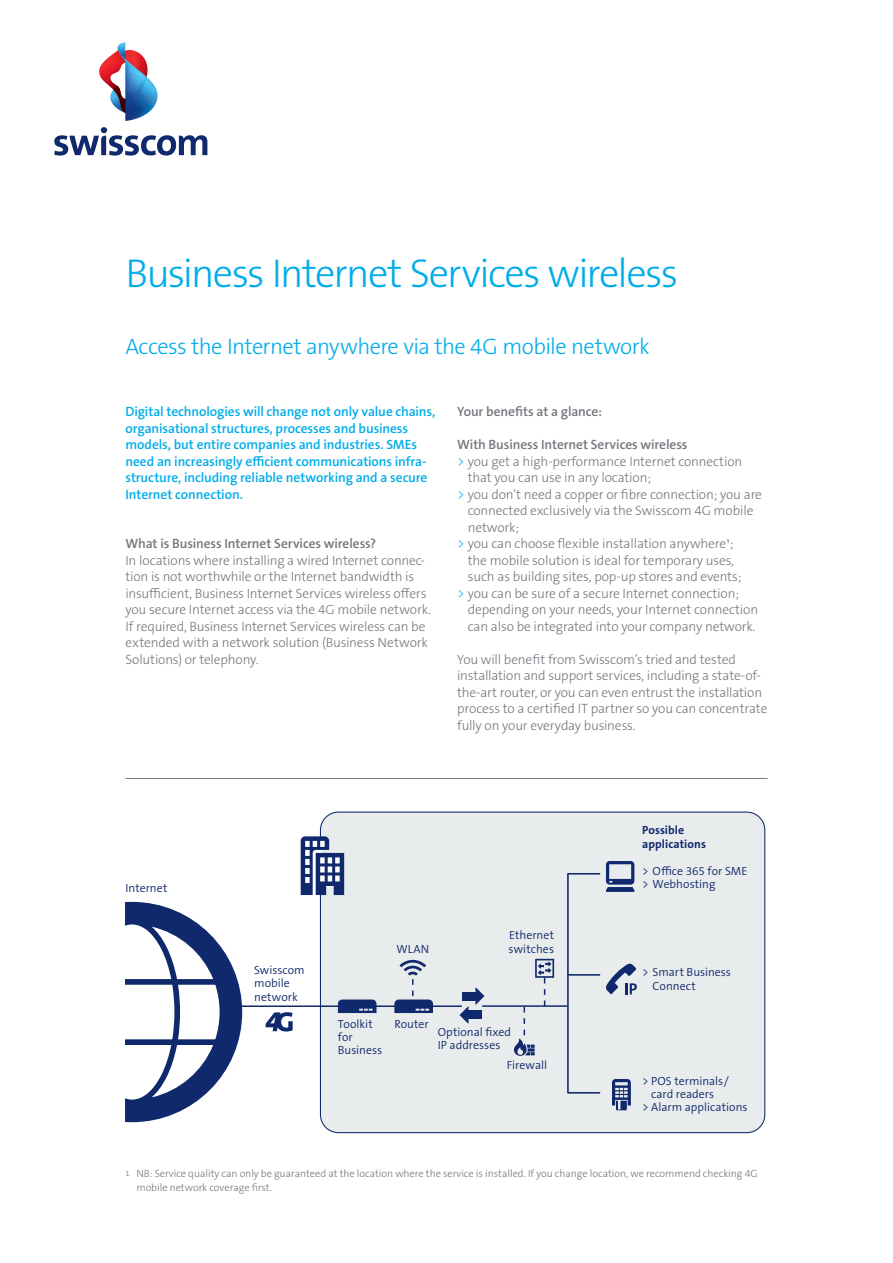
<style>
.page{position:relative;width:893px;height:1263px;background:#fff}
.page>*{position:absolute;margin:0;border:0;box-sizing:border-box;transform-origin:0 0}
.Headline{font:300 40.5px "The Sans B W3";letter-spacing:-.04em;color:#00ade9}
.Subhead{font:300 22.5px "The Sans B W3";letter-spacing:-.025em;color:#00ade9}
.Copy{font:300 13.5px/16.5px "The Sans B W3";letter-spacing:-.01em;color:#75777e}
.Lead{font:600 13.5px/16.5px "The Sans B W6";letter-spacing:-.01em;color:#00ade9}
.Copy_Head_MidGrey{font:600 13.5px "The Sans B W6";letter-spacing:-.005em;color:#75777e}
.Beschriftung_Grafik{font:300 11.85px/13.5px "The Sans B W4";letter-spacing:.005em;color:#10296c}
.Beschriftung_Grafik-2{font:700 11.85px/13.5px "The Sans B W7";letter-spacing:.01em;color:#10296c}
.Table_Head{font:300 10.5px/13.5px "The Sans B W3";letter-spacing:-.005em;color:#75777e}
.s1{color:#00ade9}
.s2{font-size:7.8px}
</style>
<div class="page">
<svg style="left:54px;top:127px;width:153px;height:29px"></svg>
<svg style="left:99px;top:43px;width:59px;height:78px"></svg>
<hr style="left:125px;top:778px;width:642px;height:1px;background:#75777e">
<div style="left:320px;top:812px;width:445px;height:321px;background:#e9ecec;border-radius:18px"></div>
<svg style="left:301px;top:836px;width:43px;height:59px"></svg>
<svg style="left:567px;top:861px;width:70px;height:249px"></svg>
<svg style="left:125px;top:902px;width:117px;height:220px"></svg>
<svg style="left:265px;top:1012px;width:28px;height:19px"></svg>
<hr style="left:239px;top:1005px;width:223px;height:2px;background:#10296c">
<hr style="left:482px;top:1005px;width:85px;height:2px;background:#10296c">
<svg style="left:514px;top:959px;width:40px;height:97px"></svg>
<svg style="left:394px;top:960px;width:39px;height:53px"></svg>
<svg style="left:338px;top:999px;width:38px;height:14px"></svg>
<svg style="left:459px;top:987px;width:25px;height:36px"></svg>
<div style="left:465px;top:1010px;width:17px;height:9px;background:#10296c"></div>
<p class="Headline" style="left:125px;top:247px;width:554px">Business Internet Services wireless</p>
<p class="Subhead" style="left:125px;top:332px;width:526px">Access the Internet anywhere via the 4G mobile network</p>
<p class="Lead" style="left:125px;top:403px;width:311px">Digital technologies will change not only value chains, organisational structures, processes and business models, but entire companies and industries. SMEs need an increasingly efficient communications infra&shy;structure, including reliable networking and a secure Internet connection.</p>
<p class="Copy_Head_MidGrey" style="left:125px;top:535px;width:252px">What is Business Internet Services wireless?</p>
<p class="Copy" style="left:125px;top:552px;width:307px">In locations where installing a wired Internet connec&shy;tion is not worthwhile or the Internet bandwidth is insufficient, Business Internet Services wireless offers you secure Internet access via the 4G mobile network.<br>If required, Business Internet Services wireless can be extended with a network solution (Business Network Solutions) or telephony.</p>
<p class="Copy_Head_MidGrey" style="left:457px;top:403px;width:146px">Your benefits at a glance:</p>
<p class="Copy_Head_MidGrey" style="left:457px;top:436px;width:232px">With Business Internet Services wireless</p>
<p class="Copy" style="left:468px;top:453px;width:276px;text-indent:-11px"><span class="s1">&gt;</span> you get a high-performance Internet connection that you can use in any location;</p>
<p class="Copy" style="left:468px;top:486px;width:296px;text-indent:-11px"><span class="s1">&gt;</span> you don’t need a copper or fibre connection; you are connected exclusively via the Swisscom 4G mobile network;</p>
<p class="Copy" style="left:468px;top:535px;width:275px;text-indent:-11px"><span class="s1">&gt;</span> you can choose flexible installation anywhere¹; the mobile solution is ideal for temporary uses, such as building sites, pop-up stores and events;</p>
<p class="Copy" style="left:468px;top:585px;width:292px;text-indent:-11px"><span class="s1">&gt;</span> you can be sure of a secure Internet connection; depending on your needs, your Internet connection can also be integrated into your company network.</p>
<p class="Copy" style="left:457px;top:651px;width:312px">You will benefit from Swisscom’s tried and tested installation and support services, including a state-of&shy;the-art router, or you can even entrust the installation process to a certified IT partner so you can concentrate fully on your everyday business.</p>
<p class="Beschriftung_Grafik" style="left:125px;top:881px;width:43px">Internet</p>
<p class="Beschriftung_Grafik" style="left:254px;top:963px;width:52px">Swisscom mobile network</p>
<p class="Beschriftung_Grafik" style="left:396px;top:942px;width:34px">WLAN</p>
<p class="Beschriftung_Grafik" style="left:509px;top:928px;width:46px">Ethernet</p>
<p class="Beschriftung_Grafik" style="left:509px;top:942px;width:47px">switches</p>
<p class="Beschriftung_Grafik-2" style="left:642px;top:823px;width:65px">Possible applications</p>
<p class="Beschriftung_Grafik" style="left:642px;top:864px;width:107px">&gt; Office 365 for SME</p>
<p class="Beschriftung_Grafik" style="left:642px;top:877px;width:75px">&gt; Webhosting</p>
<p class="Beschriftung_Grafik" style="left:653px;top:966px;width:80px;text-indent:-10px">&gt; Smart Business<br>Connect</p>
<p class="Beschriftung_Grafik" style="left:338px;top:1017px;width:46px">Toolkit for<br>Business</p>
<p class="Beschriftung_Grafik" style="left:394px;top:1017px;width:36px">Router</p>
<p class="Beschriftung_Grafik" style="left:438px;top:1025px;width:75px">Optional fixed<br>IP addresses</p>
<p class="Beschriftung_Grafik" style="left:507px;top:1058px;width:42px">Firewall</p>
<p class="Beschriftung_Grafik" style="left:642px;top:1074px;width:88px;text-align:center">&gt; POS terminals/ card readers</p>
<p class="Beschriftung_Grafik" style="left:642px;top:1101px;width:107px">&gt; Alarm applications</p>
<p class="Table_Head" style="left:136px;top:1167px;width:623px;text-indent:-11px"><span class="s2">1</span> NB: Service quality can only be guaranteed at the location where the service is installed. If you change location, we recommend checking 4G mobile network coverage first.</p>
</div>
